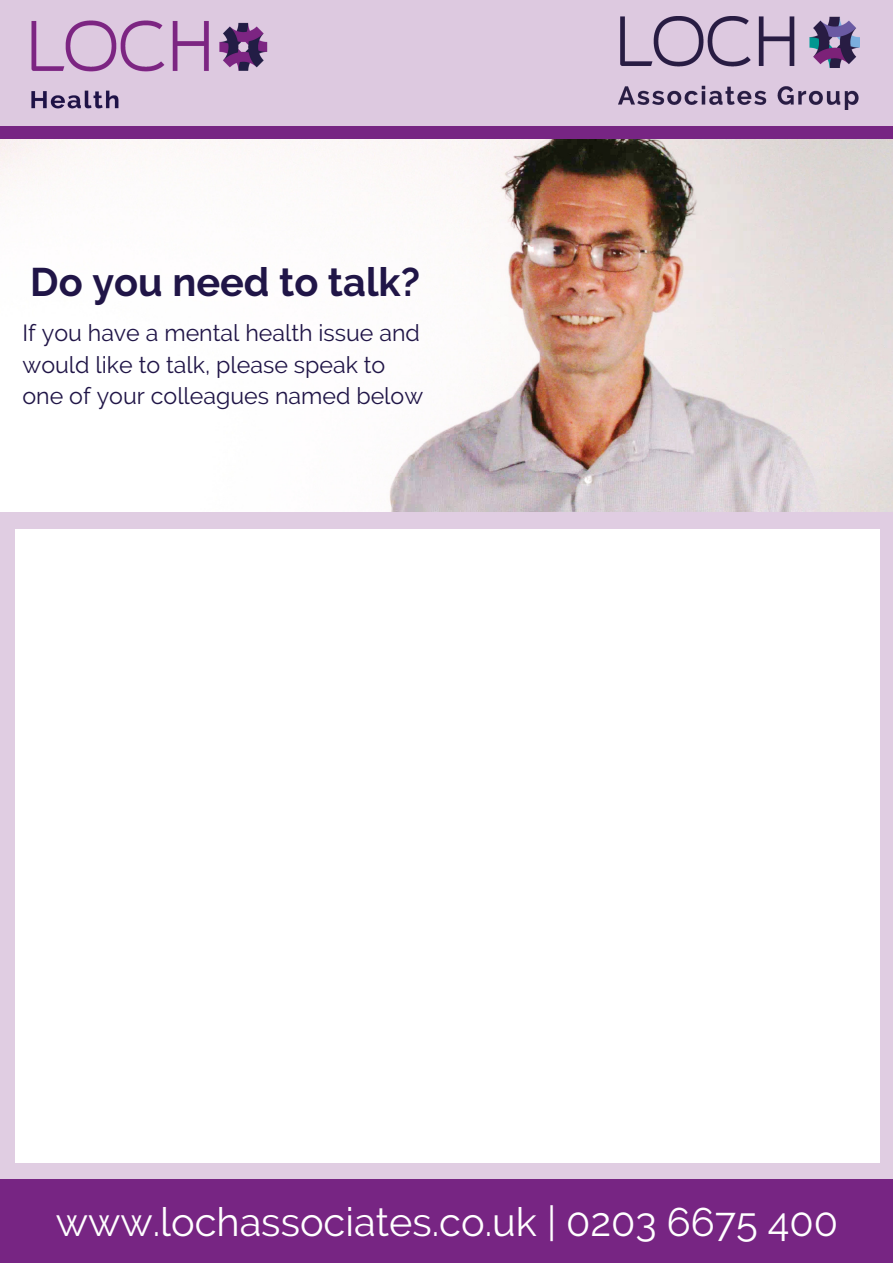
<style>
.page{position:relative;width:893px;height:1263px;background:#fff}
.page>*{position:absolute;margin:0;border:0;box-sizing:border-box;transform-origin:0 0}
.t1{font:39.75px "Raleway";color:#fff}
.t2{font:700 39.75px "Raleway";color:#201547}
.t3{font:23.25px/31.5px "Raleway";color:#201547}
</style>
<div class="page">
<img style="left:0;top:138px;width:893px;height:373px">
<div style="left:0;top:1179px;width:893px;height:84px;background:#772583"></div>
<div style="left:0;top:0;width:893px;height:128px;background:#ddc9e0"></div>
<div style="left:0;top:126px;width:893px;height:12px;background:#772583"></div>
<img style="left:31px;top:20px;width:237px;height:89px">
<img style="left:618px;top:17px;width:241px;height:92px">
<div style="left:880px;top:1163px;width:13px;height:16px;background:#e0cde2"></div>
<div style="left:0;top:528px;width:15px;height:636px;background:#e0cde2"></div>
<div style="left:0;top:1163px;width:15px;height:16px;background:#e0cde2"></div>
<div style="left:880px;top:528px;width:13px;height:636px;background:#e0cde2"></div>
<div style="left:14px;top:1163px;width:867px;height:16px;background:#e0cde2"></div>
<div style="left:880px;top:512px;width:13px;height:17px;background:#e0cde2"></div>
<div style="left:0;top:512px;width:15px;height:17px;background:#e0cde2"></div>
<div style="left:14px;top:512px;width:867px;height:17px;background:#e0cde2"></div>
<h1 class="t2" style="left:30px;top:259px;width:391px">Do you need to talk?</h1>
<p class="t3" style="left:23px;top:317px;width:402px">If you have a mental health issue and would like to talk, please speak to one of your colleagues named below</p>
<h1 class="t1" style="left:56px;top:1199px;width:784px">www.lochassociates.co.uk | 0203 6675 400</h1>
</div>
